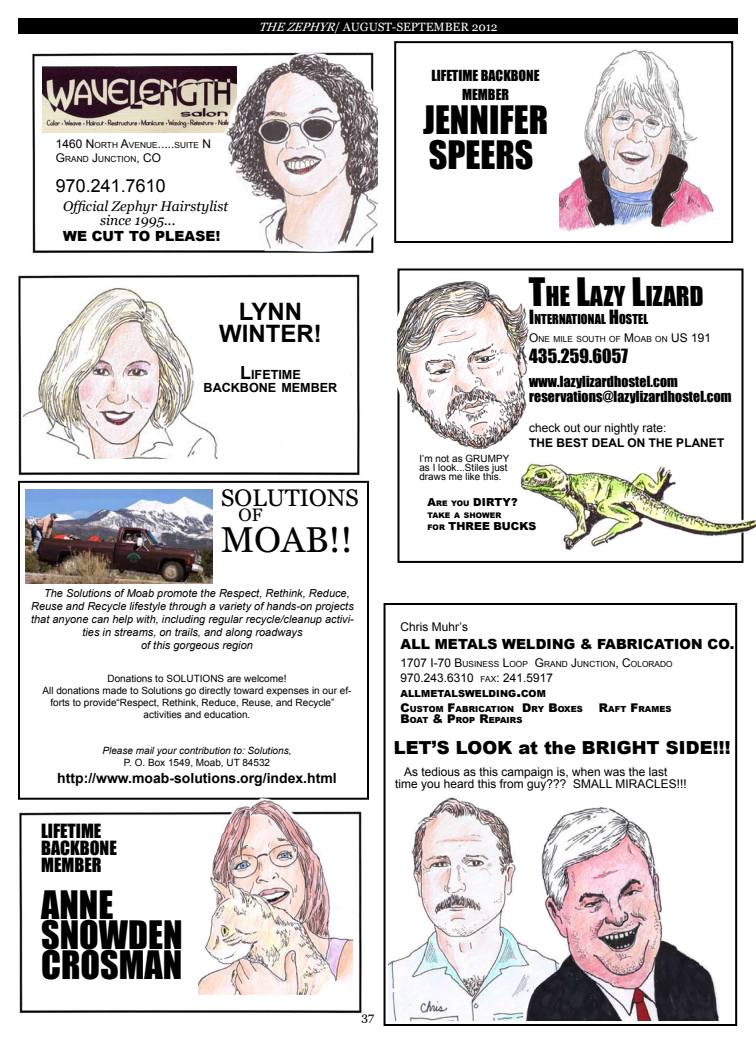
<style>
.page{position:relative;width:756px;height:1044px;background:#fff}
.page>*{position:absolute;margin:0;border:0;box-sizing:border-box;transform-origin:0 0}
.t1{font:36px/30px "Impact";color:#000}
.t2{font:36px "Georgia";color:#000}
.t3{font:25.2px "Impact";color:#000}
.t4{font:700 24px/22px "Arial";color:#000;text-align:center}
.t5{font:24px "Georgia";color:#000}
.t6{font:18px/17px "Impact";color:#000}
.t7{font:900 18px "Arial";color:#000}
.t8{font:18px "Arial";color:#000}
.t9{font:18px "Georgia";color:#000}
.t10{font:14px/15px "Impact";color:#000}
.t11{font:900 14px "Arial";color:#000}
.t12{font:700 14px "Arial";color:#000}
.t13{font:italic 14px/14px "Georgia";color:#000}
.t14{font:700 12.6px/13px "Arial";color:#000;text-align:center}
.t15{font:12.6px "Impact";color:#000}
.t16{font:12px/12px "Arial";color:#000}
.t17{font:12px "Georgia";color:#fff}
.t18{font:700 12px "Arial";color:#000}
.t19{font:12px "Georgia";color:#000}
.t20{font:italic 11px "Arial";color:#000}
.t21{font:900 11px "Arial";color:#000}
.t22{font:10px/9px "Arial";color:#000}
.t23{font:italic 10px "Arial";color:#000}
.t24{font:900 9.8px "Arial";color:#000}
.t25{font:8.4px/14px "Arial";color:#000}
.t26{font:900 8.4px "Arial";color:#000}
.t27{font:900 7.7px "Arial";color:#000}
.s1{font-size:12px}
.s2{font-style:italic}
.s3{font-size:18px}
.s4{font-size:36px}
.s5{font-size:7.7px}
.s6{font-size:8.4px}
.s7{font-size:14px}
</style>
<div class="page">
<div style="left:18px;top:18px;width:720px;height:16px;background:#000"></div>
<img style="left:19px;top:811px;width:343px;height:203px">
<div style="left:18px;top:481px;width:351px;height:319px;border:2px solid #000"></div>
<div style="left:398px;top:268px;width:346px;height:295px;border:2px solid #000"></div>
<div style="left:394px;top:41px;width:339px;height:202px;border:2px solid #000"></div>
<img style="left:32px;top:53px;width:342px;height:201px">
<img style="left:398px;top:277px;width:131px;height:172px">
<img style="left:519px;top:461px;width:237px;height:89px">
<img style="left:26px;top:489px;width:187px;height:95px">
<img style="left:560px;top:49px;width:154px;height:182px">
<img style="left:42px;top:66px;width:181px;height:66px">
<img style="left:223px;top:52px;width:155px;height:200px">
<svg style="left:60px;top:227px;width:161px;height:27px"></svg>
<img style="left:18px;top:274px;width:342px;height:202px">
<img style="left:23px;top:285px;width:207px;height:174px">
<img style="left:198px;top:799px;width:155px;height:196px">
<div style="left:384px;top:603px;width:353px;height:423px;border:2px solid #000"></div>
<img style="left:389px;top:797px;width:184px;height:224px">
<img style="left:523px;top:806px;width:196px;height:214px">
<p class="t25" style="left:56px;top:138px;width:155px"><span class="s1">1460 N</span>orth <span class="s1">A</span>venue<span class="s1">.....</span>suite <span class="s1">N<br>G</span>rand <span class="s1">J</span>unction<span class="s1">, CO</span></p>
<h3 class="t8" style="left:56px;top:174px;width:112px">970.241.7610</h3>
<h3 class="t11" style="left:63px;top:226px;width:159px">WE CUT TO PLEASE!</h3>
<h3 class="t13" style="left:100px;top:199px;width:130px;text-indent:-37px">Official Zephyr Hairstylist since 1995...</h3>
<p class="t17" style="left:258px;top:20px;width:241px"><span class="s2">THEZEPHYR</span>/ AUGUST-SEPTEMBER 2012</p>
<h3 class="t10" style="left:431px;top:66px;width:110px;line-height:19px;text-align:center">LIFETIME BACKBONE<br>MEMBER</h3>
<h1 class="t1" style="left:423px;top:102px;width:126px;line-height:35px">JENNIFER<br>SPEERS</h1>
<h3 class="t4" style="left:219px;top:302px;width:104px">LYNN<br>WINTER!</h3>
<p class="t14" style="left:204px;top:369px;width:135px"><span class="s3">L</span>ifetime backbone member</p>
<h3 class="t5" style="left:221px;top:484px;width:140px">SOLUTIONS</h3>
<h3 class="t9" style="left:238px;top:505px;width:26px">OF</h3>
<h1 class="t2" style="left:221px;top:519px;width:134px">MOAB!!</h1>
<p class="t20" style="left:44px;top:586px;width:307px">The Solutions of Moab promote the Respect, Rethink, Reduce,</p>
<p class="t20" style="left:31px;top:599px;width:324px">Reuse and Recycle lifestyle through a variety of hands-on projects</p>
<p class="t20" style="left:31px;top:612px;width:325px">that anyone can help with, including regular recycle/cleanup activi-</p>
<p class="t20" style="left:82px;top:625px;width:222px">ties in streams, on trails, and along roadways</p>
<p class="t20" style="left:141px;top:638px;width:114px">of this gorgeous region</p>
<p class="t22" style="left:108px;top:674px;width:180px">Donations to SOLUTIONS are welcome!</p>
<p class="t22" style="left:42px;top:686px;width:311px">All donations made to Solutions go directly toward expenses in our ef-</p>
<p class="t22" style="left:50px;top:698px;width:285px">forts to provide“Respect, Rethink, Reduce, Reuse, and Recycle”</p>
<p class="t22" style="left:144px;top:710px;width:108px">activities and education.</p>
<p class="t23" style="left:103px;top:744px;width:190px">Please mail your contribution to: Solutions,</p>
<p class="t22" style="left:124px;top:758px;width:148px">P. O. Box 1549, Moab, UT 84532</p>
<h3 class="t12" style="left:57px;top:769px;width:281px">http://www.moab-solutions.org/index.html</h3>
<h3 class="t6" style="left:41px;top:822px;width:77px">LIFETIME<br>BACKBONE<br>MEMBER</h3>
<h1 class="t1" style="left:41px;top:889px;width:143px">ANNE<br>SNOWDEN<br>CROSMAN</h1>
<p class="t19" style="left:361px;top:1010px;width:14px">37</p>
<p class="t22" style="left:419px;top:454px;width:92px">I’m not as GRUMPY as I look...Stiles just draws me like this.</p>
<h2 class="t3" style="left:529px;top:276px;width:177px"><span class="s4">T</span>he <span class="s4">L</span>azy <span class="s4">L</span>izard</h2>
<p class="t15" style="left:529px;top:309px;width:120px"><span class="s3">I</span>nternational <span class="s3">H</span>ostel</p>
<p class="t25" style="left:529px;top:332px;width:184px"><span class="s1">O</span>ne mile south of <span class="s1">M</span>oab on <span class="s1">US 191</span></p>
<h3 class="t6" style="left:529px;top:347px;width:101px">435.259.6057</h3>
<h3 class="t10" style="left:529px;top:373px;width:204px">www.lazylizardhostel.com reservations@lazylizardhostel.com</h3>
<p class="t16" style="left:529px;top:422px;width:139px">check out our nightly rate:</p>
<p class="t18" style="left:529px;top:435px;width:197px">THE BEST DEAL ON THE PLANET</p>
<p class="t21" style="left:428px;top:495px;width:92px">A<span class="s5">RE YOU</span> DIRTY?</p>
<p class="t27" style="left:428px;top:510px;width:75px">TAKE A SHOWER</p>
<p class="t21" style="left:428px;top:519px;width:38px"><span class="s5">FOR</span> THREE</p>
<p class="t21" style="left:493px;top:519px;width:36px">BUCKS</p>
<p class="t16" style="left:400px;top:621px;width:69px">Chris Muhr’s</p>
<h3 class="t11" style="left:400px;top:634px;width:336px">ALL METALS WELDING &amp; FABRICATION CO.</h3>
<p class="t25" style="left:400px;top:657px;width:273px"><span class="s1">1707 I-70 B</span> usiness <span class="s1">L</span>oop <span class="s1">G</span>rand <span class="s1">J</span>unction<span class="s1">, C</span>olorado</p>
<p class="t16" style="left:400px;top:672px;width:154px">970.243.6310 <span class="s6">fax</span>: 241.5917</p>
<p class="t24" style="left:400px;top:687px;width:147px">ALLMETALSWELDI NG<span class="s7">.</span>COM</p>
<p class="t26" style="left:400px;top:703px;width:81px"><span class="s1">C</span>USTOM <span class="s1">F</span>ABRICATI</p>
<p class="t26" style="left:500px;top:703px;width:84px">ON <span class="s1">D</span>RY <span class="s1">B</span>OXES</p>
<p class="t26" style="left:599px;top:703px;width:74px"><span class="s1">R</span>AFT <span class="s1">F</span> RAMES</p>
<p class="t26" style="left:400px;top:714px;width:100px"><span class="s1">B</span>OAT <span class="s1">&amp; P</span>ROP <span class="s1">R</span>EPAI</p>
<p class="t26" style="left:510px;top:714px;width:14px">RS</p>
<h3 class="t7" style="left:394px;top:735px;width:339px">LET’S LOOK AT THE BRIGHT SIDE!!!</h3>
<p class="t16" style="left:395px;top:766px;width:293px;text-indent:9px">As tedious as this campaign is, when was the last time you heard this from guy??? SMALL MIRACLES!!!</p>
</div>
